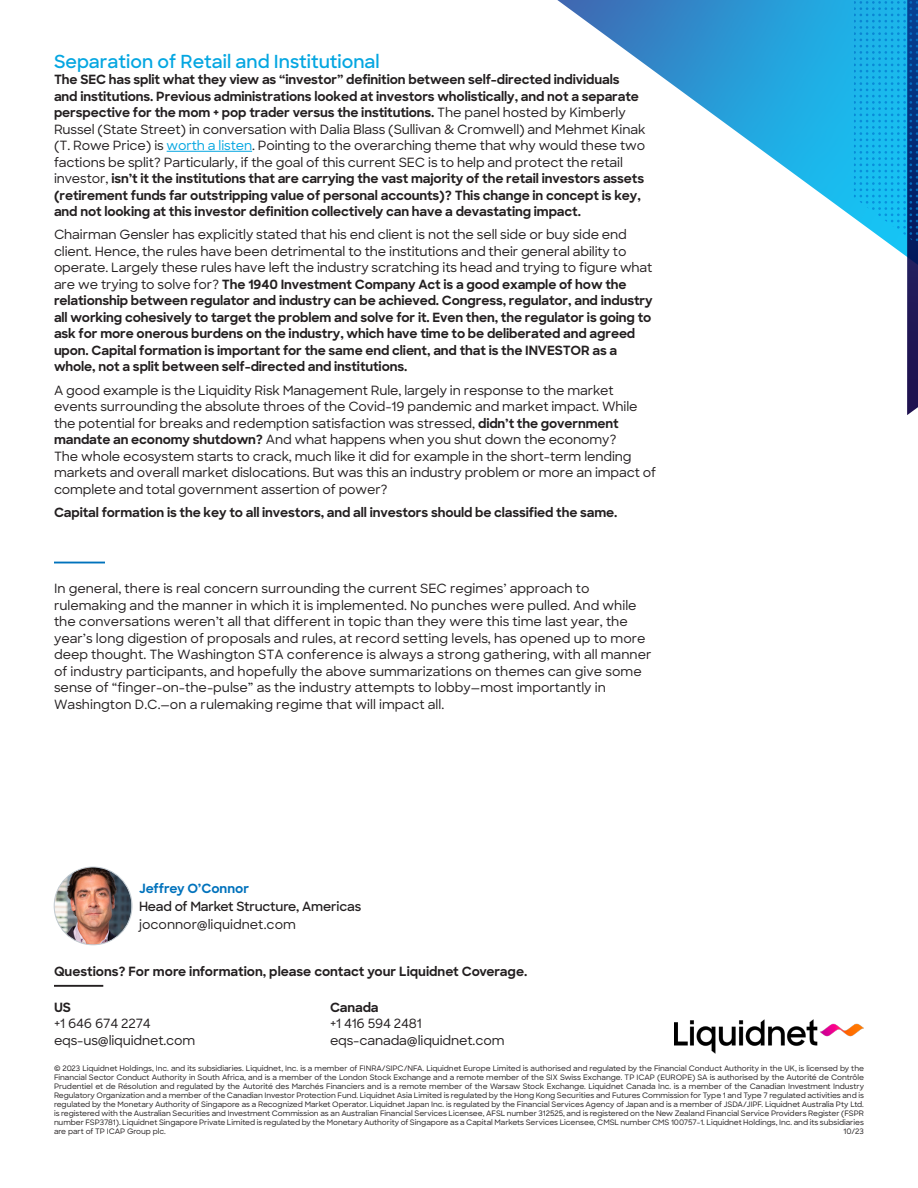
<style>
.page{position:relative;width:918px;height:1188px;background:#fff}
.page>*{position:absolute;margin:0;border:0;box-sizing:border-box;transform-origin:0 0}
.H2_Subhead{font:600 18px "Sharp Sans";color:#04a6e1}
.Body{font:700 12.75px/16.5px "Sharp Sans";letter-spacing:-.01em;color:#231f20}
.Body-2{font:500 12.75px/16.5px "Sharp Sans";color:#231f20}
.t1{font:600 12.75px "Sharp Sans";letter-spacing:-.01em;color:#231f20}
.t2{font:700 12.75px "Sharp Sans";color:#0072bc}
.t3{font:500 7.5px/9px "Sharp Sans";letter-spacing:-.005em;color:#231f20;text-align:justify}
.s1{font-weight:500}
.s2{font-weight:500;color:#04a6e1}
.s3{font-weight:700}
</style>
<div class="page">
<svg style="left:557px;top:0;width:297px;height:218px"></svg>
<svg style="left:854px;top:0;width:64px;height:415px"></svg>
<hr style="left:167px;top:151px;width:85px;height:1px;background:#04a6e1">
<hr style="left:54px;top:562px;width:51px;height:1px;background:#0072bc">
<img style="left:675px;top:1020px;width:189px;height:33px">
<hr style="left:54px;top:985px;width:49px;height:2px;background:#231f20">
<img style="left:54px;top:867px;width:78px;height:78px;border-radius:39px">
<div style="left:54px;top:867px;width:78px;height:78px;border:1px solid #c4ccd2;border-radius:50%"></div>
<p class="H2_Subhead" style="left:54px;top:48px;width:327px">Separation of Retail and Institutional</p>
<p class="Body" style="left:54px;top:71px;width:593px">The SEC has split what they view as “investor” definition between self-directed individuals and institutions. Previous administrations looked at investors wholistically, and not a separate perspective for the mom + pop trader versus the institutions. <span class="s1">The panel hosted by Kimberly Russel (State Street) in conversation with Dalia Blass (Sullivan &amp; Cromwell) and Mehmet Kinak (T. Rowe Price) is</span> <span class="s2">worth a listen</span><span class="s1">. Pointing to the overarching theme that why would these two factions be split? Particularly, if the goal of this current SEC is to help and protect the retail investor,</span> isn’t it the institutions that are carrying the vast majority of the retail investors assets (retirement funds far outstripping value of personal accounts)? This change in concept is key, and not looking at this investor definition collectively can have a devastating impact.</p>
<p class="Body" style="left:54px;top:226px;width:600px"><span class="s1">Chairman Gensler has explicitly stated that his end client is not the sell side or buy side end client. Hence, the rules have been detrimental to the institutions and their general ability to operate. Largely these rules have left the industry scratching its head and trying to figure what are we trying to solve for?</span> The 1940 Investment Company Act is a good example of how the relationship between regulator and industry can be achieved. Congress, regulator, and industry all working cohesively to target the problem and solve for it. Even then, the regulator is going to ask for more onerous burdens on the industry, which have time to be deliberated and agreed upon. Capital formation is important for the same end client, and that is the INVESTOR as a whole, not a split between self-directed and institutions.</p>
<p class="Body-2" style="left:54px;top:381px;width:604px">A good example is the Liquidity Risk Management Rule, largely in response to the market events surrounding the absolute throes of the Covid-19 pandemic and market impact. While the potential for breaks and redemption satisfaction was stressed, <span class="s3">didn’t the government mandate an economy shutdown?</span> And what happens when you shut down the economy?<br>The whole ecosystem starts to crack, much like it did for example in the short-term lending markets and overall market dislocations. But was this an industry problem or more an impact of complete and total government assertion of power?</p>
<p class="Body" style="left:54px;top:503px;width:565px">Capital formation is the key to all investors, and all investors should be classified the same.</p>
<p class="Body-2" style="left:54px;top:580px;width:599px">In general, there is real concern surrounding the current SEC regimes’ approach to rulemaking and the manner in which it is implemented. No punches were pulled. And while the conversations weren’t all that different in topic than they were this time last year, the year’s long digestion of proposals and rules, at record setting levels, has opened up to more deep thought. The Washington STA conference is always a strong gathering, with all manner of industry participants, and hopefully the above summarizations on themes can give some sense of “finger-on-the-pulse” as the industry attempts to lobby—most importantly in Washington D.C.—on a rulemaking regime that will impact all.</p>
<p class="t2" style="left:139px;top:879px;width:111px">Jeffrey O’Connor</p>
<p class="t1" style="left:139px;top:897px;width:224px">Head of Market Structure, Americas</p>
<p class="Body-2" style="left:139px;top:915px;width:158px">joconnor@liquidnet.com</p>
<p class="Body" style="left:54px;top:962px;width:475px">Questions? For more information, please contact your Liquidnet Coverage.</p>
<p class="Body" style="left:54px;top:999px;width:18px">US</p>
<p class="Body-2" style="left:54px;top:1015px;width:143px">+1 646 674 2274 eqs-us@liquidnet.com</p>
<p class="Body" style="left:330px;top:999px;width:50px">Canada</p>
<p class="Body-2" style="left:330px;top:1015px;width:176px">+1 416 594 2481 eqs-canada@liquidnet.com</p>
<p class="t3" style="left:54px;top:1063px;width:812px">© 2023 Liquidnet Holdings, Inc. and its subsidiaries. Liquidnet, Inc. is a member of FINRA/SIPC/NFA. Liquidnet Europe Limited is authorised and regulated by the Financial Conduct Authority in the UK, is licensed by the Financial Sector Conduct Authority in South Africa, and is a member of the London Stock Exchange and a remote member of the SIX Swiss Exchange. TP ICAP (EUROPE) SA is authorised by the Autorité de Contrôle Prudentiel et de Résolution and regulated by the Autorité des Marchés Financiers and is a remote member of the Warsaw Stock Exchange. Liquidnet Canada Inc. is a member of the Canadian Investment Industry Regulatory Organization and a member of the Canadian Investor Protection Fund. Liquidnet Asia Limited is regulated by the Hong Kong Securities and Futures Commission for Type 1 and Type 7 regulated activities and is regulated by the Monetary Authority of Singapore as a Recognized Market Operator. Liquidnet Japan Inc. is regulated by the Financial Services Agency of Japan and is a member of JSDA/JIPF. Liquidnet Australia Pty Ltd. is registered with the Australian Securities and Investment Commission as an Australian Financial Services Licensee, AFSL number 312525, and is registered on the New Zealand Financial Service Providers Register (FSPR number FSP3781). Liquidnet Singapore Private Limited is regulated by the Monetary Authority of Singapore as a Capital Markets Services Licensee, CMSL number CMS 100757-1. Liquidnet Holdings, Inc. and its subsidiaries are part of TP ICAP Group plc.</p>
<p class="t3" style="left:844px;top:1126px;width:22px">10/23</p>
</div>
